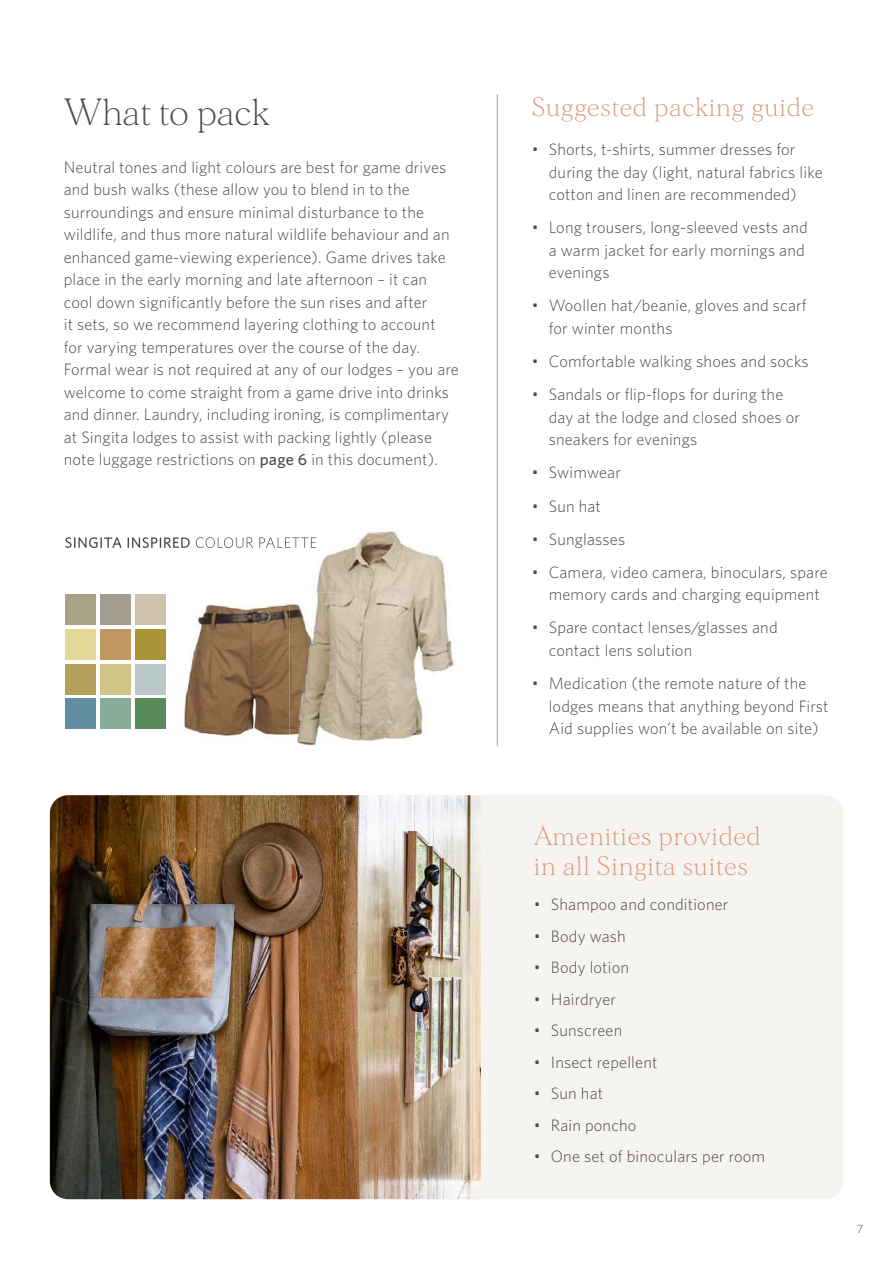
<style>
.page{position:relative;width:893px;height:1263px;background:#fff}
.page>*{position:absolute;margin:0;border:0;box-sizing:border-box;transform-origin:0 0}
.t1{font:200 36px "Morion";color:#4d4945}
.t2{font:200 25.5px/30.6px "Morion";letter-spacing:.03em;color:#d69677}
.t3{font:300 16.5px/22.5px "Whitney";letter-spacing:.01em;color:#4d4945}
.t4{font:300 12px "Whitney";color:#4d4945}
.s1{font-weight:500}
</style>
<div class="page">
<div style="left:65px;top:698px;width:31px;height:31px;background:#618fa1"></div>
<div style="left:65px;top:594px;width:31px;height:31px;background:#a8a185"></div>
<div style="left:100px;top:664px;width:31px;height:30px;background:#cfc485"></div>
<div style="left:136px;top:629px;width:30px;height:30px;background:#ab9438"></div>
<div style="left:65px;top:629px;width:31px;height:30px;background:#e3d999"></div>
<div style="left:65px;top:664px;width:31px;height:30px;background:#b5a15c"></div>
<div style="left:136px;top:594px;width:30px;height:31px;background:#ccc2ad"></div>
<div style="left:100px;top:629px;width:31px;height:30px;background:#bf9961"></div>
<div style="left:100px;top:594px;width:31px;height:31px;background:#a39e8f"></div>
<div style="left:136px;top:664px;width:30px;height:30px;background:#bac7c7"></div>
<div style="left:100px;top:698px;width:31px;height:31px;background:#87ad99"></div>
<div style="left:136px;top:698px;width:30px;height:31px;background:#578c59"></div>
<img style="left:183px;top:604px;width:106px;height:133px">
<img style="left:289px;top:531px;width:166px;height:215px">
<svg style="left:65px;top:537px;width:251px;height:11px"></svg>
<hr style="left:497px;top:94px;width:1px;height:652px;background:#d69677">
<div style="left:50px;top:795px;width:793px;height:404px;background:#f6f4f0;border-radius:18px"></div>
<img style="left:50px;top:795px;width:431px;height:404px">
<h1 class="t1" style="left:64px;top:92px;width:207px">What to pack</h1>
<p class="t3" style="left:64px;top:155px;width:397px">Neutral tones and light colours are best for game drives and bush walks (these allow you to blend in to the surroundings and ensure minimal disturbance to the wildlife, and thus more natural wildlife behaviour and an enhanced game-viewing experience). Game drives take place in the early morning and late afternoon – it can cool down significantly before the sun rises and after<br>it sets, so we recommend layering clothing to account<br>for varying temperatures over the course of the day.<br>Formal wear is not required at any of our lodges – you are welcome to come straight from a game drive into drinks and dinner. Laundry, including ironing, is complimentary at Singita lodges to assist with packing lightly (please note luggage restrictions on <span class="s1">page 6</span> in this document).</p>
<h2 class="t2" style="left:532px;top:92px;width:284px">Suggested packing guide</h2>
<p class="t3" style="left:549px;top:138px;width:275px;text-indent:-17px">• Shorts, t-shirts, summer dresses for during the day (light, natural fabrics like cotton and linen are recommended)</p>
<p class="t3" style="left:549px;top:216px;width:261px;text-indent:-17px">• Long trousers, long-sleeved vests and a warm jacket for early mornings and evenings</p>
<p class="t3" style="left:549px;top:294px;width:259px;text-indent:-17px">• Woollen hat/beanie, gloves and scarf for winter months</p>
<p class="t3" style="left:532px;top:350px;width:279px">• Comfortable walking shoes and socks</p>
<p class="t3" style="left:549px;top:383px;width:253px;text-indent:-17px">• Sandals or flip-flops for during the day at the lodge and closed shoes or sneakers for evenings</p>
<p class="t3" style="left:532px;top:461px;width:91px">• Swimwear</p>
<p class="t3" style="left:532px;top:494px;width:71px">• Sun hat</p>
<p class="t3" style="left:532px;top:527px;width:95px">• Sunglasses</p>
<p class="t3" style="left:532px;top:560px;width:297px;text-align:center">• Camera, video camera, binoculars, spare memory cards and charging equipment</p>
<p class="t3" style="left:549px;top:616px;width:230px;text-indent:-17px">• Spare contact lenses/glasses and contact lens solution</p>
<p class="t3" style="left:549px;top:672px;width:281px;text-indent:-17px">• Medication (the remote nature of the lodges means that anything beyond First<br>Aid supplies won’t be available on site)</p>
<h2 class="t2" style="left:534px;top:821px;width:229px">Amenities provided in all Singita suites</h2>
<p class="t3" style="left:534px;top:893px;width:196px">• Shampoo and conditioner</p>
<p class="t3" style="left:534px;top:924px;width:93px">• Body wash</p>
<p class="t3" style="left:534px;top:956px;width:97px">• Body lotion</p>
<p class="t3" style="left:534px;top:987px;width:84px">• Hairdryer</p>
<p class="t3" style="left:534px;top:1019px;width:90px">• Sunscreen</p>
<p class="t3" style="left:534px;top:1050px;width:125px">• Insect repellent</p>
<p class="t3" style="left:534px;top:1082px;width:71px">• Sun hat</p>
<p class="t3" style="left:534px;top:1113px;width:104px">• Rain poncho</p>
<p class="t3" style="left:534px;top:1145px;width:233px">• One set of binoculars per room</p>
<p class="t4" style="left:857px;top:1221px;width:8px">7</p>
</div>
